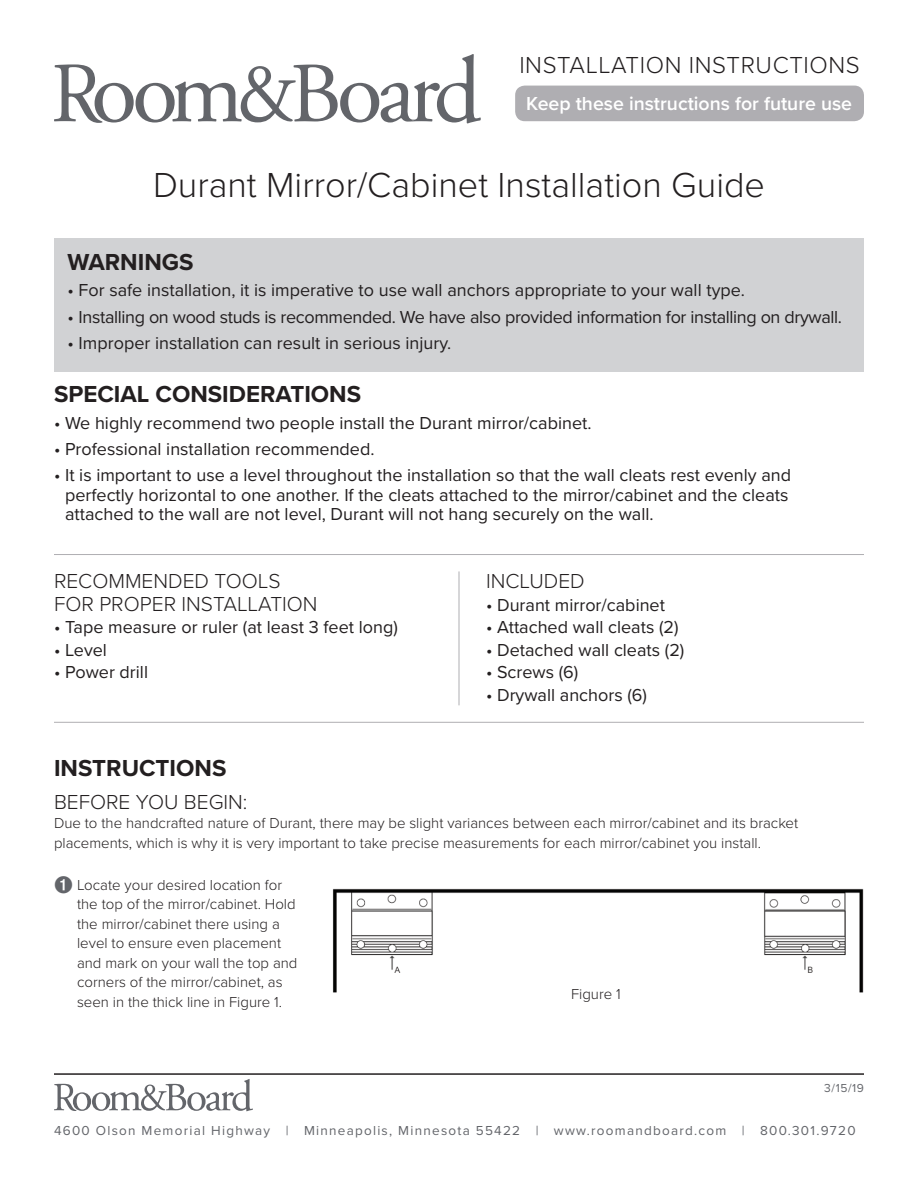
<style>
.page{position:relative;width:918px;height:1188px;background:#fff}
.page>*{position:absolute;margin:0;border:0;box-sizing:border-box;transform-origin:0 0}
.t1{font:300 36px "Proxima Nova";color:#231f20}
.t2{font:700 24px "Proxima Nova";color:#231f20}
.t3{font:300 24px "Proxima Nova";letter-spacing:.025em;color:#231f20}
.t4{font:300 21px/22.5px "Proxima Nova";color:#231f20}
.t5{font:600 19.5px "Proxima Nova";color:#fff}
.t6{font:18px/19.5px "Proxima Nova";color:#231f20}
.t7{font:18px "Proxima Nova";letter-spacing:-.02em;color:#231f20}
.t8{font:300 15px/19.5px "Proxima Nova";color:#231f20}
.t9{font:13.5px "Proxima Nova";letter-spacing:.095em;color:#63656a}
.t10{font:12px "Proxima Nova";color:#63656a}
.s1{color:#63656a}
</style>
<div class="page">
<svg style="left:54px;top:54px;width:427px;height:69px"></svg>
<div style="left:515px;top:86px;width:349px;height:35px;background:#afaeb2;border-radius:10px"></div>
<div style="left:54px;top:238px;width:810px;height:134px;background:#d1d2d4"></div>
<svg style="left:54px;top:1079px;width:199px;height:32px"></svg>
<hr style="left:54px;top:1073px;width:810px;height:2px;background:#231f20">
<hr style="left:459px;top:571px;width:1px;height:134px;background:#afaeb2">
<hr style="left:54px;top:554px;width:810px;height:1px;background:#afaeb2">
<hr style="left:54px;top:722px;width:810px;height:1px;background:#afaeb2">
<img style="left:332px;top:888px;width:532px;height:105px">
<h2 class="t3" style="left:519px;top:47px;width:342px">INSTALLATION INSTRUCTIONS</h2>
<p class="t5" style="left:526px;top:89px;width:327px">Keep these instructions for future use</p>
<h1 class="t1" style="left:153px;top:158px;width:613px">Durant Mirror/Cabinet Installation Guide</h1>
<h2 class="t2" style="left:68px;top:244px;width:128px">WARNINGS</h2>
<p class="t6" style="left:68px;top:280px;width:679px">• For safe installation, it is imperative to use wall anchors appropriate to your wall type.</p>
<p class="t7" style="left:68px;top:303px;width:776px">• Installing on wood studs is recommended. We have also provided information for installing on drywall.</p>
<p class="t6" style="left:68px;top:332px;width:385px">• Improper installation can result in serious injury.</p>
<h2 class="t2" style="left:54px;top:376px;width:309px">SPECIAL CONSIDERATIONS</h2>
<p class="t6" style="left:54px;top:412px;width:539px">• We highly recommend two people install the Durant mirror/cabinet.</p>
<p class="t6" style="left:54px;top:438px;width:322px">• Professional installation recommended.</p>
<p class="t6" style="left:65px;top:465px;width:728px;text-indent:-11px">• It is important to use a level throughout the installation so that the wall cleats rest evenly and perfectly horizontal to one another. If the cleats attached to the mirror/cabinet and the cleats attached to the wall are not level, Durant will not hang securely on the wall.</p>
<p class="t4" style="left:54px;top:569px;width:265px">RECOMMENDED TOOLS<br>FOR PROPER INSTALLATION</p>
<p class="t6" style="left:54px;top:617px;width:345px">• Tape measure or ruler (at least 3 feet long)</p>
<p class="t6" style="left:54px;top:639px;width:55px">• Level</p>
<p class="t6" style="left:54px;top:662px;width:96px">• Power drill</p>
<p class="t4" style="left:486px;top:569px;width:100px">INCLUDED</p>
<p class="t6" style="left:486px;top:594px;width:181px">• Durant mirror/cabinet</p>
<p class="t6" style="left:486px;top:617px;width:194px">• Attached wall cleats (2)</p>
<p class="t6" style="left:486px;top:639px;width:200px">• Detached wall cleats (2)</p>
<p class="t6" style="left:486px;top:662px;width:94px">• Screws (6)</p>
<p class="t6" style="left:486px;top:684px;width:162px">• Drywall anchors (6)</p>
<h2 class="t2" style="left:54px;top:750px;width:174px">INSTRUCTIONS</h2>
<p class="t4" style="left:54px;top:789px;width:195px">BEFORE YOU BEGIN:</p>
<p class="t8" style="left:54px;top:813px;width:746px">Due to the handcrafted nature of Durant, there may be slight variances between each mirror/cabinet and its bracket placements, which is why it is very important to take precise measurements for each mirror/cabinet you install.</p>
<p class="t8" style="left:77px;top:874px;width:222px;text-indent:-23px"><span class="s1">➊</span> Locate your desired location for the top of the mirror/cabinet. Hold the mirror/cabinet there using a level to ensure even placement and mark on your wall the top and corners of the mirror/cabinet, as seen in the thick line in Figure 1.</p>
<p class="t8" style="left:571px;top:983px;width:51px">Figure 1</p>
<p class="t10" style="left:824px;top:1079px;width:41px">3/15/19</p>
<p class="t9" style="left:54px;top:1120px;width:803px">4600 Olson Memorial Highway | Minneapolis, Minnesota 55422 | www.roomandboard.com | 800.301.9720</p>
</div>
